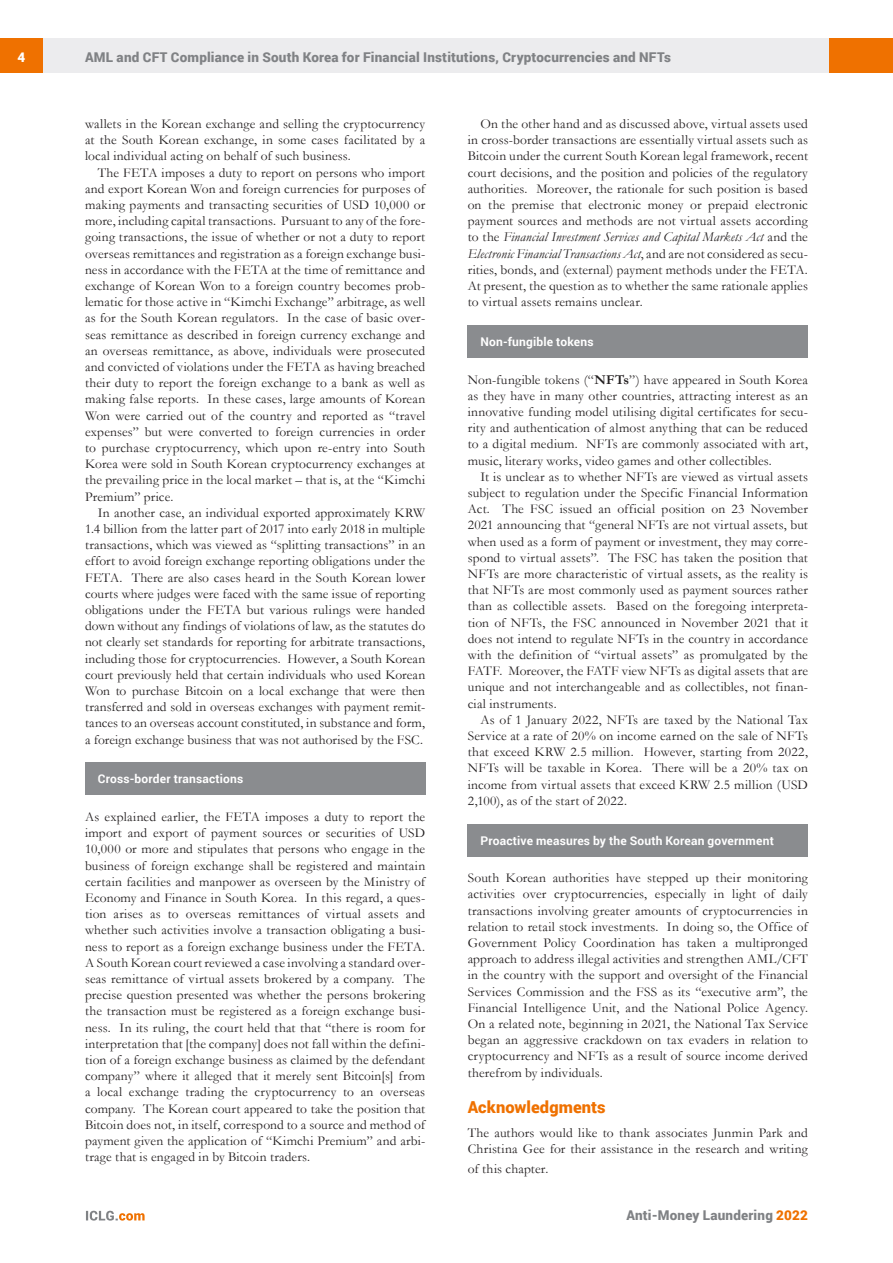
<style>
.page{position:relative;width:893px;height:1263px;background:#fff}
.page>*{position:absolute;margin:0;border:0;box-sizing:border-box;transform-origin:0 0}
.MS_Heading_Gen_Chapt{font:900 16.5px "Roboto";letter-spacing:.005em;color:#ef7100}
.MS_Body_Text_-_Secon{font:13.5px/16.2px "Garamond";letter-spacing:.01em;color:#231f20;text-align:justify}
.MS_Body_Text_-_First{font:13.5px/16.2px "Garamond";letter-spacing:.01em;color:#231f20;text-align:justify}
.t1{font:900 13.5px "Roboto";letter-spacing:.015em;color:#808285}
.t2{font:900 13.5px "Roboto";color:#fff}
.MS_-_Question{font:700 12px "Roboto";letter-spacing:.015em;color:#fff}
.s1{font-style:italic}
.s2{font-weight:700}
.s3{color:#ef7100}
</style>
<div class="page">
<div style="left:43px;top:38px;width:786px;height:34px;background:#ececee"></div>
<div style="left:0;top:38px;width:43px;height:34px;background:#ef7100"></div>
<div style="left:829px;top:38px;width:64px;height:34px;background:#ef7100"></div>
<svg style="left:86px;top:1211px;width:59px;height:9px"></svg>
<div style="left:468px;top:325px;width:340px;height:33px;background:#8a8c8f"></div>
<div style="left:468px;top:823px;width:340px;height:33px;background:#8a8c8f"></div>
<div style="left:85px;top:762px;width:340px;height:33px;background:#8a8c8f"></div>
<p class="t2" style="left:17px;top:48px;width:9px">4</p>
<p class="t1" style="left:85px;top:48px;width:587px">AML and CFT Compliance in South Korea for Financial Institutions, Cryptocurrencies and NFTs</p>
<p class="MS_Body_Text_-_Secon" style="left:85px;top:115px;width:342px">wallets in the Korean exchange and selling the cryptocurrency at the South Korean exchange, in some cases facilitated by a local individual acting on behalf of such business.</p>
<p class="MS_Body_Text_-_Secon" style="left:85px;top:164px;width:342px;text-indent:13px">The FETA imposes a duty to report on persons who import and export Korean Won and foreign currencies for purposes of making payments and transacting securities of USD 10,000 or more, including capital transactions. Pursuant to any of the fore&shy;going transactions, the issue of whether or not a duty to report overseas remittances and registration as a foreign exchange busi&shy;ness in accordance with the FETA at the time of remittance and exchange of Korean Won to a foreign country becomes prob&shy;lematic for those active in “Kimchi Exchange” arbitrage, as well as for the South Korean regulators. In the case of basic over&shy;seas remittance as described in foreign currency exchange and an overseas remittance, as above, individuals were prosecuted and convicted of violations under the FETA as having breached their duty to report the foreign exchange to a bank as well as making false reports. In these cases, large amounts of Korean Won were carried out of the country and reported as “travel expenses” but were converted to foreign currencies in order to purchase cryptocurrency, which upon re-entry into South Korea were sold in South Korean cryptocurrency exchanges at the prevailing price in the local market – that is, at the “Kimchi Premium” price.</p>
<p class="MS_Body_Text_-_Secon" style="left:85px;top:504px;width:342px;text-indent:13px">In another case, an individual exported approximately KRW 1.4 billion from the latter part of 2017 into early 2018 in multiple transactions, which was viewed as “splitting transactions” in an effort to avoid foreign exchange reporting obligations under the FETA. There are also cases heard in the South Korean lower courts where judges were faced with the same issue of reporting obligations under the FETA but various rulings were handed down without any findings of violations of law, as the statutes do not clearly set standards for reporting for arbitrate transactions, including those for cryptocurrencies. However, a South Korean court previously held that certain individuals who used Korean Won to purchase Bitcoin on a local exchange that were then transferred and sold in overseas exchanges with payment remit&shy;tances to an overseas account constituted, in substance and form, a foreign exchange business that was not authorised by the FSC.</p>
<p class="MS_-_Question" style="left:98px;top:771px;width:147px">Cross-border transactions</p>
<p class="MS_Body_Text_-_First" style="left:85px;top:808px;width:342px">As explained earlier, the FETA imposes a duty to report the import and export of payment sources or securities of USD 10,000 or more and stipulates that persons who engage in the business of foreign exchange shall be registered and maintain certain facilities and manpower as overseen by the Ministry of Economy and Finance in South Korea. In this regard, a ques&shy;tion arises as to overseas remittances of virtual assets and whether such activities involve a transaction obligating a busi&shy;ness to report as a foreign exchange business under the FETA.<br>A South Korean court reviewed a case involving a standard over&shy;seas remittance of virtual assets brokered by a company. The precise question presented was whether the persons brokering the transaction must be registered as a foreign exchange busi&shy;ness. In its ruling, the court held that that “there is room for interpretation that [the company] does not fall within the defini&shy;tion of a foreign exchange business as claimed by the defendant company” where it alleged that it merely sent Bitcoin[s] from a local exchange trading the cryptocurrency to an overseas company. The Korean court appeared to take the position that Bitcoin does not, in itself, correspond to a source and method of payment given the application of “Kimchi Premium” and arbi&shy;trage that is engaged in by Bitcoin traders.</p>
<p class="MS_Body_Text_-_Secon" style="left:468px;top:115px;width:342px;text-indent:13px">On the other hand and as discussed above, virtual assets used in cross-border transactions are essentially virtual assets such as Bitcoin under the current South Korean legal framework, recent court decisions, and the position and policies of the regulatory authorities. Moreover, the rationale for such position is based on the premise that electronic money or prepaid electronic payment sources and methods are not virtual assets according to the <span class="s1">Financial Investment Services and Capital Markets Act</span> and the <span class="s1">Electronic Financial Transactions Act</span>, and are not considered as secu&shy;rities, bonds, and (external) payment methods under the FETA.<br>At present, the question as to whether the same rationale applies to virtual assets remains unclear.</p>
<p class="MS_-_Question" style="left:480px;top:333px;width:115px">Non-fungible tokens</p>
<p class="MS_Body_Text_-_First" style="left:468px;top:371px;width:342px">Non-fungible tokens (“<span class="s2">NFTs</span>”) have appeared in South Korea as they have in many other countries, attracting interest as an innovative funding model utilising digital certificates for secu&shy;rity and authentication of almost anything that can be reduced to a digital medium. NFTs are commonly associated with art, music, literary works, video games and other collectibles.</p>
<p class="MS_Body_Text_-_Secon" style="left:468px;top:468px;width:342px;text-indent:13px">It is unclear as to whether NFTs are viewed as virtual assets subject to regulation under the Specific Financial Information Act. The FSC issued an official position on 23 November 2021 announcing that “general NFTs are not virtual assets, but when used as a form of payment or investment, they may corre&shy;spond to virtual assets”. The FSC has taken the position that NFTs are more characteristic of virtual assets, as the reality is that NFTs are most commonly used as payment sources rather than as collectible assets. Based on the foregoing interpreta&shy;tion of NFTs, the FSC announced in November 2021 that it does not intend to regulate NFTs in the country in accordance with the definition of “virtual assets” as promulgated by the FATF. Moreover, the FATF view NFTs as digital assets that are unique and not interchangeable and as collectibles, not finan&shy;cial instruments.</p>
<p class="MS_Body_Text_-_Secon" style="left:468px;top:711px;width:342px;text-indent:13px">As of 1 January 2022, NFTs are taxed by the National Tax Service at a rate of 20% on income earned on the sale of NFTs that exceed KRW 2.5 million. However, starting from 2022, NFTs will be taxable in Korea. There will be a 20% tax on income from virtual assets that exceed KRW 2.5 million (USD 2,100), as of the start of 2022.</p>
<p class="MS_-_Question" style="left:480px;top:832px;width:295px">Proactive measures by the South Korean government</p>
<p class="MS_Body_Text_-_First" style="left:468px;top:869px;width:342px">South Korean authorities have stepped up their monitoring activities over cryptocurrencies, especially in light of daily transactions involving greater amounts of cryptocurrencies in relation to retail stock investments. In doing so, the Office of Government Policy Coordination has taken a multipronged approach to address illegal activities and strengthen AML/CFT in the country with the support and oversight of the Financial Services Commission and the FSS as its “executive arm”, the Financial Intelligence Unit, and the National Police Agency.<br>On a related note, beginning in 2021, the National Tax Service began an aggressive crackdown on tax evaders in relation to cryptocurrency and NFTs as a result of source income derived therefrom by individuals.</p>
<p class="MS_Heading_Gen_Chapt" style="left:468px;top:1095px;width:139px">Acknowledgments</p>
<p class="MS_Body_Text_-_First" style="left:468px;top:1124px;width:342px">The authors would like to thank associates Junmin Park and<br>Christina Gee for their assistance in the research and writing</p>
<p class="MS_Body_Text_-_First" style="left:468px;top:1160px;width:82px">of this chapter.</p>
<p class="t1" style="left:626px;top:1206px;width:183px">Anti-Money Laundering <span class="s3">2022</span></p>
</div>
